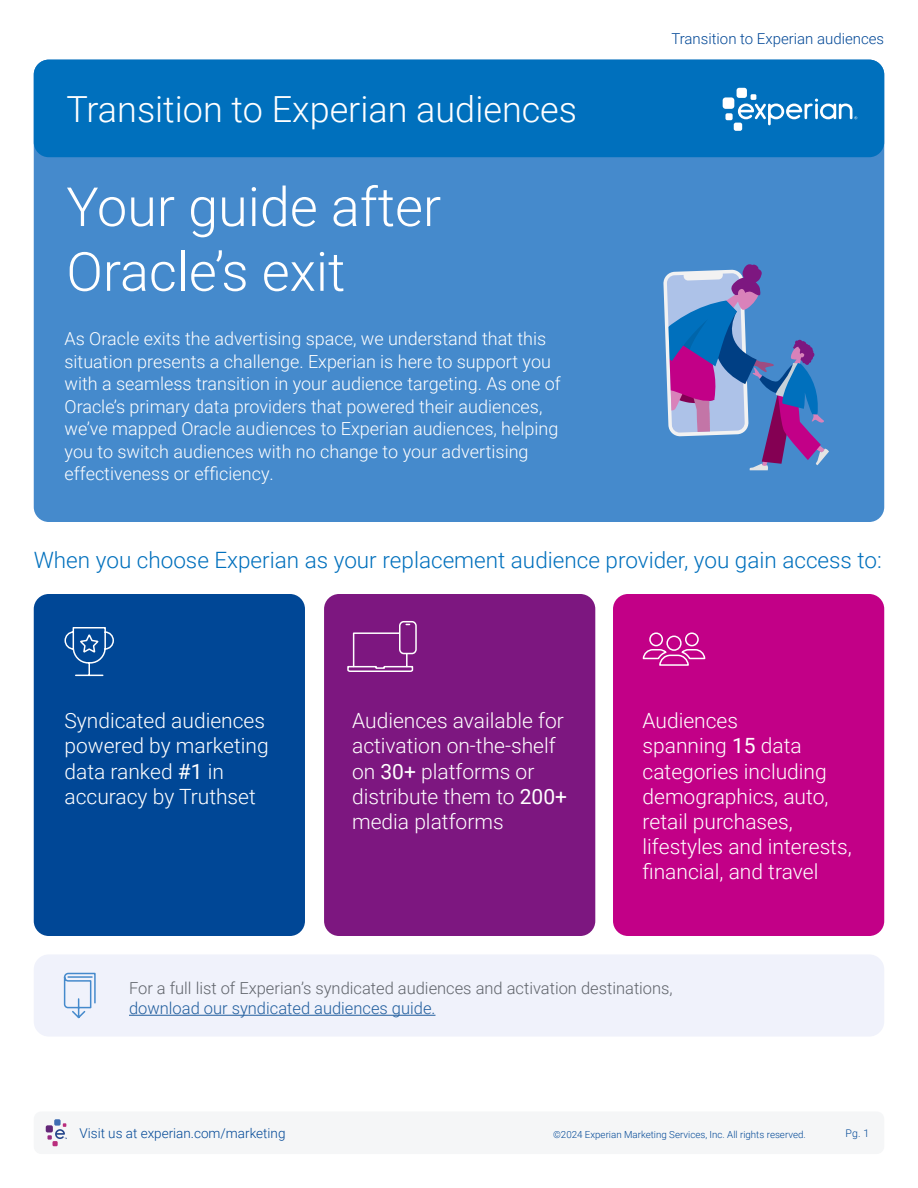
<style>
.page{position:relative;width:918px;height:1188px;background:#fff}
.page>*{position:absolute;margin:0;border:0;box-sizing:border-box;transform-origin:0 0}
.t1{font:300 54px/64.8px "Roboto";color:#fff}
.t2{font:300 36px "Roboto";color:#fff}
.t3{font:300 22.5px "Roboto";color:#0070bd}
.t4{font:300 21px/25.2px "Roboto";color:#fff}
.t5{font:300 18px/22.5px "Roboto";color:#fff}
.t6{font:300 16.5px "Roboto";color:#60646b}
.t7{font:300 16.5px "Roboto";color:#215e9e}
.t8{font:300 15px "Roboto";color:#004796}
.t9{font:300 13.5px "Roboto";color:#004796}
.t10{font:300 10.5px "Roboto";color:#004796}
.t11{font:300 9.75px "Roboto";color:#004796}
.s1{font-weight:400}
</style>
<div class="page">
<div style="left:34px;top:1112px;width:850px;height:42px;background:#f5f6f7;border-radius:8px"></div>
<div style="left:54px;top:1119px;width:7px;height:7px;background:#406eb3;border-radius:2px"></div>
<div style="left:46px;top:1125px;width:7px;height:7px;background:#632678;border-radius:2px"></div>
<svg style="left:47px;top:1123px;width:20px;height:23px"></svg>
<div style="left:34px;top:954px;width:850px;height:83px;background:#f0f2fb;border-radius:15px"></div>
<div style="left:34px;top:594px;width:271px;height:342px;background:#004796;border-radius:15px"></div>
<div style="left:324px;top:594px;width:271px;height:342px;background:#7d1780;border-radius:15px"></div>
<div style="left:613px;top:594px;width:271px;height:342px;background:#c20087;border-radius:15px"></div>
<div style="left:34px;top:60px;width:850px;height:462px;background:#458acc;border-radius:15px"></div>
<div style="left:34px;top:60px;width:850px;height:97px;background:#0070bd;border-radius:15px"></div>
<div style="left:737px;top:88px;width:10px;height:10px;background:#fff;border-radius:3px"></div>
<div style="left:723px;top:97px;width:11px;height:12px;background:#fff;border-radius:3px"></div>
<div style="left:725px;top:113px;width:8px;height:7px;background:#fff;border-radius:2px"></div>
<div style="left:734px;top:123px;width:8px;height:8px;background:#fff;border-radius:2px"></div>
<svg style="left:738px;top:94px;width:119px;height:31px"></svg>
<svg style="left:663px;top:264px;width:166px;height:207px"></svg>
<svg style="left:64px;top:627px;width:50px;height:50px"></svg>
<svg style="left:347px;top:632px;width:67px;height:40px"></svg>
<div style="left:400px;top:622px;width:16px;height:32px;background:#7d1780;border-radius:4px"></div>
<div style="left:399px;top:621px;width:18px;height:33px;border:2px solid #fff;border-radius:4px"></div>
<svg style="left:642px;top:632px;width:64px;height:34px"></svg>
<hr style="left:129px;top:1015px;width:306px;height:1px;background:#215e9e">
<svg style="left:63px;top:972px;width:33px;height:47px"></svg>
<h2 class="t2" style="left:66px;top:84px;width:512px">Transition to Experian audiences</h2>
<h1 class="t1" style="left:66px;top:172px;width:376px">Your guide after<br>Oracle’s exit</h1>
<p class="t5" style="left:64px;top:327px;width:498px">As Oracle exits the advertising space, we understand that this situation presents a challenge. Experian is here to support you with a seamless transition in your audience targeting. As one of Oracle’s primary data providers that powered their audiences, we’ve mapped Oracle audiences to Experian audiences, helping you to switch audiences with no change to your advertising effectiveness or efficiency.</p>
<p class="t8" style="left:671px;top:29px;width:214px">Transition to Experian audiences</p>
<p class="t3" style="left:34px;top:544px;width:850px">When you choose Experian as your replacement audience provider, you gain access to:</p>
<p class="t4" style="left:64px;top:707px;width:206px">Syndicated audiences powered by marketing data ranked <span class="s1">#1</span> in accuracy by Truthset</p>
<p class="t4" style="left:352px;top:707px;width:216px">Audiences available for activation on-the-shelf on <span class="s1">30+</span> platforms or distribute them to <span class="s1">200+ </span>media platforms</p>
<p class="t4" style="left:643px;top:707px;width:211px">Audiences<br>spanning <span class="s1">15</span> data categories including demographics, auto, retail purchases, lifestyles and interests, financial, and travel</p>
<p class="t6" style="left:129px;top:977px;width:545px">For a full list of Experian’s syndicated audiences and activation destinations,</p>
<p class="t7" style="left:129px;top:997px;width:308px">download our syndicated audiences guide.</p>
<p class="t9" style="left:80px;top:1123px;width:208px">Visit us at experian.com/marketing</p>
<p class="t11" style="left:553px;top:1127px;width:254px">©2024 Experian Marketing Services, Inc. All rights reserved.</p>
<p class="t10" style="left:846px;top:1126px;width:25px">Pg. 1</p>
</div>
